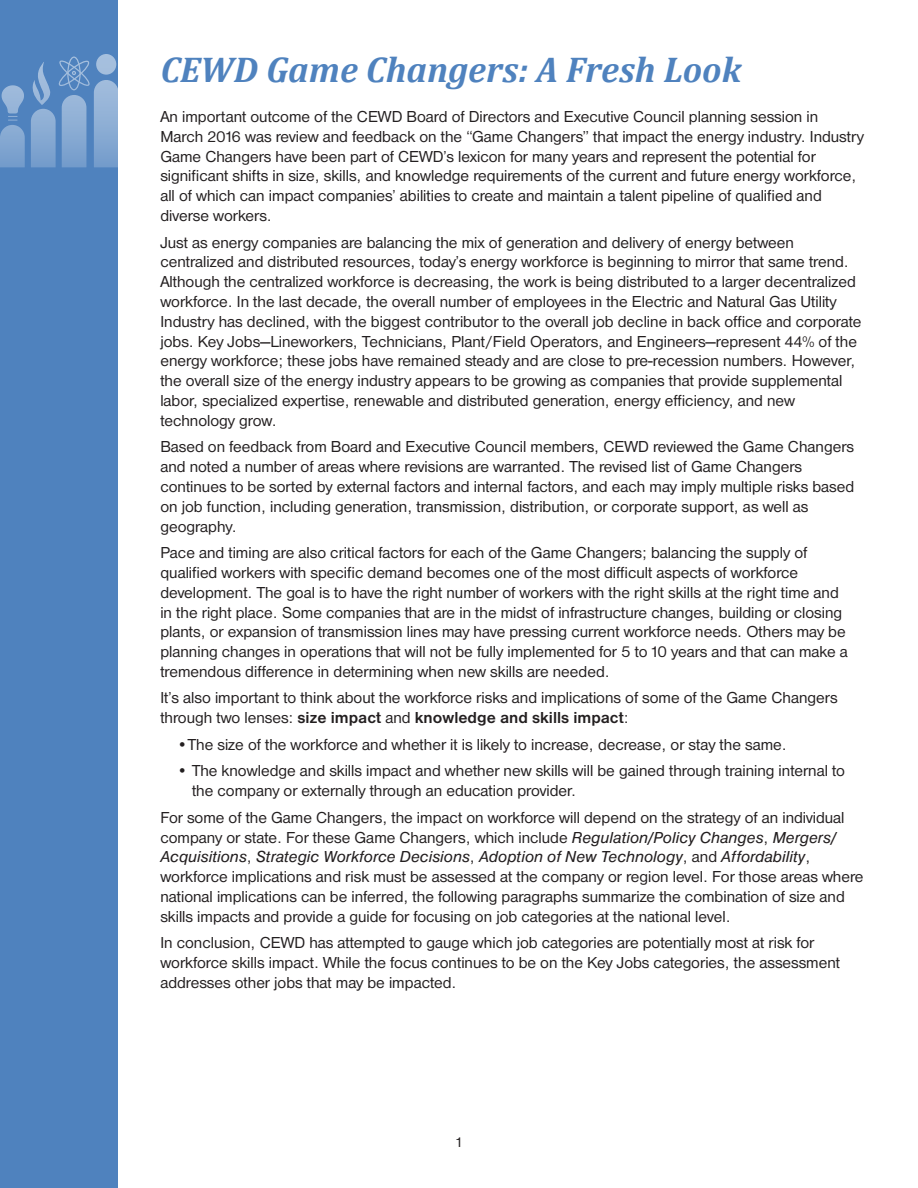
<style>
.page{position:relative;width:918px;height:1188px;background:#fff}
.page>*{position:absolute;margin:0;border:0;box-sizing:border-box;transform-origin:0 0}
.t1{font:italic 700 36px "Cambria";color:#4f82be}
.main{font:16.5px/19.8px "Nimbus San D";color:#231f20}
.t2{font:15px "Nimbus San D";color:#231f20}
.s1{font-weight:700}
.s2{font-style:italic}
</style>
<div class="page">
<div style="left:0;top:0;width:118px;height:1188px;background:#4f82be"></div>
<div style="left:96px;top:54px;width:20px;height:21px;background:#a6c0de;border-radius:50%"></div>
<div style="left:67px;top:57px;width:14px;height:33px;border:1px solid #fff;border-radius:50%"></div>
<svg style="left:0;top:58px;width:118px;height:109px"></svg>
<p class="t1" style="left:160px;top:48px;width:582px">CEWD Game Changers: A Fresh Look</p>
<p class="main" style="left:160px;top:106px;width:705px">An important outcome of the CEWD Board of Directors and Executive Council planning session in March 2016 was review and feedback on the “Game Changers” that impact the energy industry. Industry Game Changers have been part of CEWD’s lexicon for many years and represent the potential for significant shifts in size, skills, and knowledge requirements of the current and future energy workforce, all of which can impact companies’ abilities to create and maintain a talent pipeline of qualified and diverse workers.</p>
<p class="main" style="left:160px;top:232px;width:703px">Just as energy companies are balancing the mix of generation and delivery of energy between centralized and distributed resources, today’s energy workforce is beginning to mirror that same trend.<br>Although the centralized workforce is decreasing, the work is being distributed to a larger decentralized workforce. In the last decade, the overall number of employees in the Electric and Natural Gas Utility Industry has declined, with the biggest contributor to the overall job decline in back office and corporate jobs. Key Jobs—Lineworkers, Technicians, Plant/Field Operators, and Engineers—represent 44% of the energy workforce; these jobs have remained steady and are close to pre-recession numbers. However, the overall size of the energy industry appears to be growing as companies that provide supplemental labor, specialized expertise, renewable and distributed generation, energy efficiency, and new technology grow.</p>
<p class="main" style="left:160px;top:437px;width:695px">Based on feedback from Board and Executive Council members, CEWD reviewed the Game Changers and noted a number of areas where revisions are warranted. The revised list of Game Changers continues to be sorted by external factors and internal factors, and each may imply multiple risks based on job function, including generation, transmission, distribution, or corporate support, as well as geography.</p>
<p class="main" style="left:160px;top:542px;width:689px">Pace and timing are also critical factors for each of the Game Changers; balancing the supply of qualified workers with specific demand becomes one of the most difficult aspects of workforce development. The goal is to have the right number of workers with the right skills at the right time and in the right place. Some companies that are in the midst of infrastructure changes, building or closing plants, or expansion of transmission lines may have pressing current workforce needs. Others may be planning changes in operations that will not be fully implemented for 5 to 10 years and that can make a tremendous difference in determining when new skills are needed.</p>
<p class="main" style="left:160px;top:688px;width:679px">It’s also important to think about the workforce risks and implications of some of the Game Changers through two lenses: <span class="s1">size impact</span> and <span class="s1">knowledge and skills impact</span>:</p>
<p class="main" style="left:177px;top:734px;width:611px">•The size of the workforce and whether it is likely to increase, decrease, or stay the same.</p>
<p class="main" style="left:192px;top:761px;width:655px;text-indent:-15px">• The knowledge and skills impact and whether new skills will be gained through training internal to the company or externally through an education provider.</p>
<p class="main" style="left:160px;top:807px;width:705px">For some of the Game Changers, the impact on workforce will depend on the strategy of an individual company or state. For these Game Changers, which include <span class="s2">Regulation/Policy Changes</span>, <span class="s2">Mergers/ Acquisitions</span>, <span class="s2">Strategic Workforce Decisions</span>, <span class="s2">Adoption of New Technology</span>, and <span class="s2">Affordability</span>, workforce implications and risk must be assessed at the company or region level. For those areas where national implications can be inferred, the following paragraphs summarize the combination of size and skills impacts and provide a guide for focusing on job categories at the national level.</p>
<p class="main" style="left:160px;top:933px;width:681px">In conclusion, CEWD has attempted to gauge which job categories are potentially most at risk for workforce skills impact. While the focus continues to be on the Key Jobs categories, the assessment addresses other jobs that may be impacted.</p>
<p class="t2" style="left:457px;top:1133px;width:6px">1</p>
</div>
